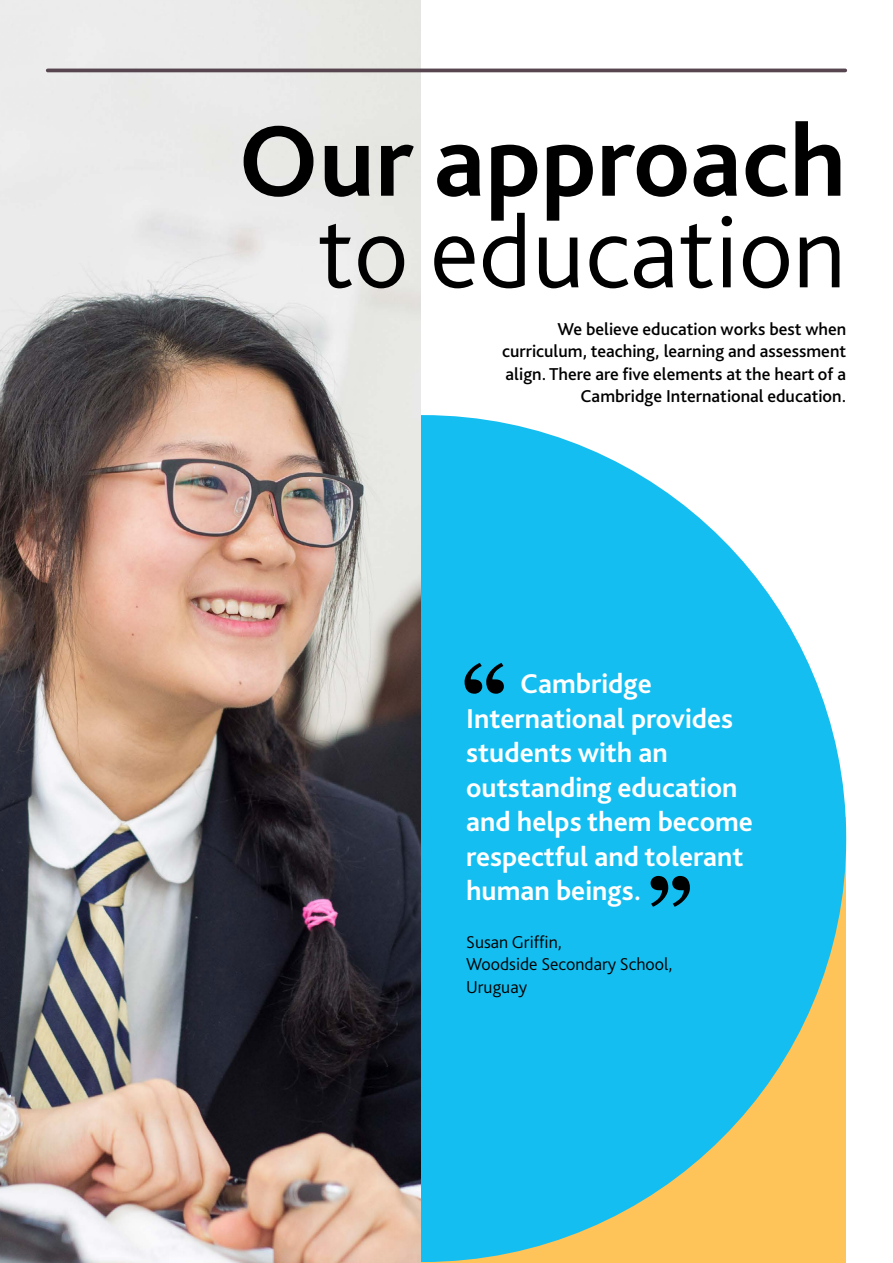
<style>
.page{position:relative;width:893px;height:1263px;background:#fff}
.page>*{position:absolute;margin:0;border:0;box-sizing:border-box;transform-origin:0 0}
.t1{font:700 105.3px/91.7px "Bliss Pro";color:#000;text-align:right}
.t2{font:700 28.5px/34.5px "Bliss Pro";color:#fff}
.t3{font:500 18px/22.5px "Bliss Pro";color:#000;text-align:right}
.t4{font:300 18px/22.5px "Bliss Pro";color:#000}
.s1{font-weight:300}
</style>
<div class="page">
<div style="left:420px;top:818px;width:426px;height:445px;background:#fec45a"></div>
<div style="left:0;top:415px;width:846px;height:847px;background:#15bef0;border-radius:50%"></div>
<svg style="left:465px;top:663px;width:39px;height:31px"></svg>
<svg style="left:651px;top:876px;width:39px;height:31px"></svg>
<img style="left:0;top:0;width:420px;height:1263px">
<hr style="left:48px;top:69px;width:797px;height:3px;background:#57454f">
<p class="t1" style="left:238px;top:115px;width:610px">Our approach <span class="s1">to education</span></p>
<p class="t3" style="left:502px;top:318px;width:346px">We believe education works best when curriculum, teaching, learning and assessment align. There are five elements at the heart of a Cambridge International education.</p>
<p class="t2" style="left:466px;top:666px;width:288px;text-indent:54px">Cambridge<br>International provides students with an outstanding education and helps them become respectful and tolerant human beings.</p>
<p class="t4" style="left:466px;top:931px;width:208px">Susan Griffin,<br>Woodside Secondary School,<br>Uruguay</p>
</div>
